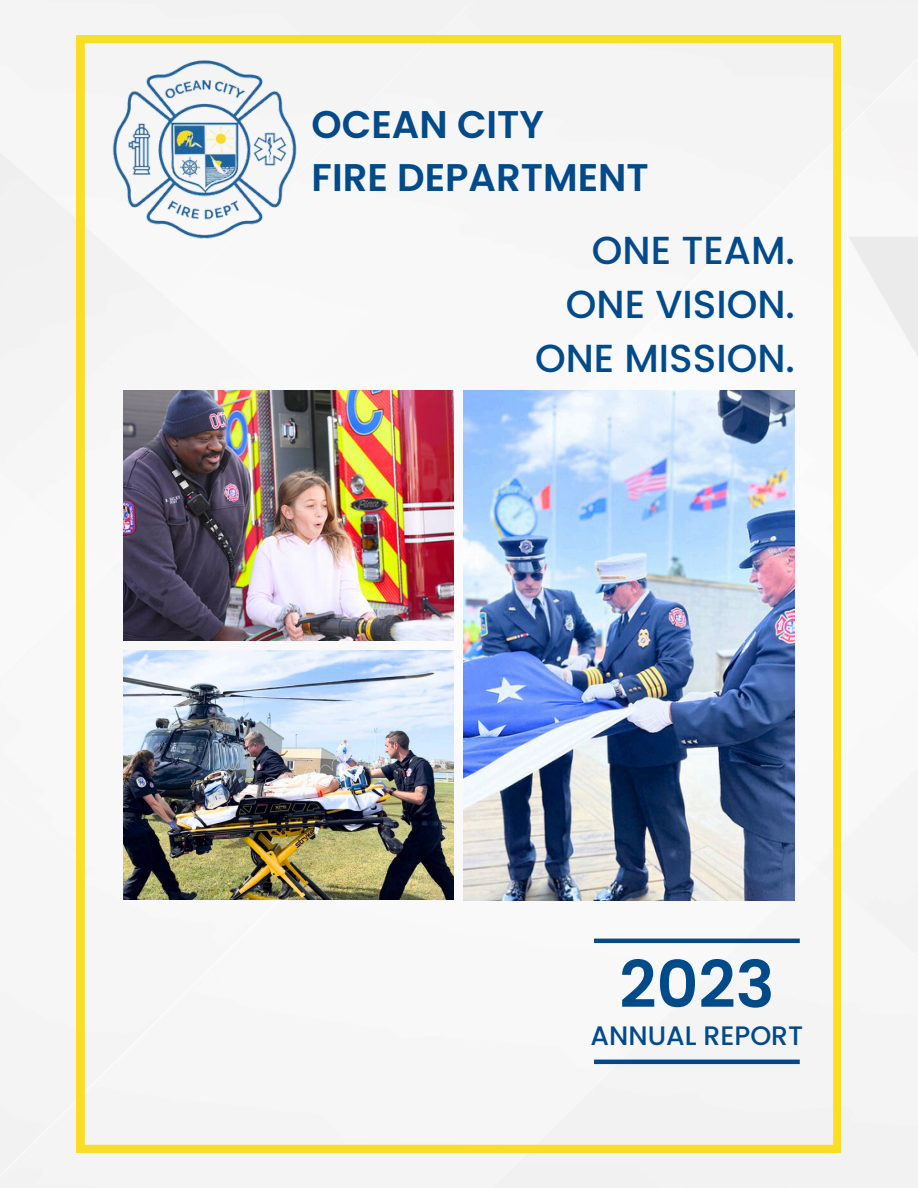
<style>
.page{position:relative;width:918px;height:1188px;background:#f4f4f4}
.page>*{position:absolute;margin:0;border:0;box-sizing:border-box;transform-origin:0 0}
.t1{font:600 64.95px "Poppins";color:#004a89}
.t2{font:500 39px/54.3px "Poppins";color:#004a89;text-align:right}
.t3{font:600 38.55px/52.9px "Poppins";color:#004a89}
.t4{font:500 26.7px "Poppins";color:#004a89}
</style>
<div class="page">
<div style="left:77px;top:35px;width:764px;height:1117px;background:#f8f6f6"></div>
<img style="left:123px;top:391px;width:331px;height:249px">
<img style="left:123px;top:651px;width:331px;height:249px">
<img style="left:464px;top:391px;width:331px;height:509px">
<hr style="left:594px;top:939px;width:206px;height:4px;background:#004a89">
<hr style="left:594px;top:1060px;width:206px;height:4px;background:#004a89">
<img style="left:96px;top:35px;width:215px;height:215px">
<h1 class="t3" style="left:312px;top:98px;width:339px">OCEAN CITY<br>FIRE DEPARTMENT</h1>
<h2 class="t2" style="left:535px;top:223px;width:261px">ONE TEAM.<br>ONE VISION.<br>ONE MISSION.</h2>
<p class="t1" style="left:619px;top:939px;width:157px">2023</p>
<h2 class="t4" style="left:591px;top:1017px;width:214px">ANNUAL REPORT</h2>
</div>
